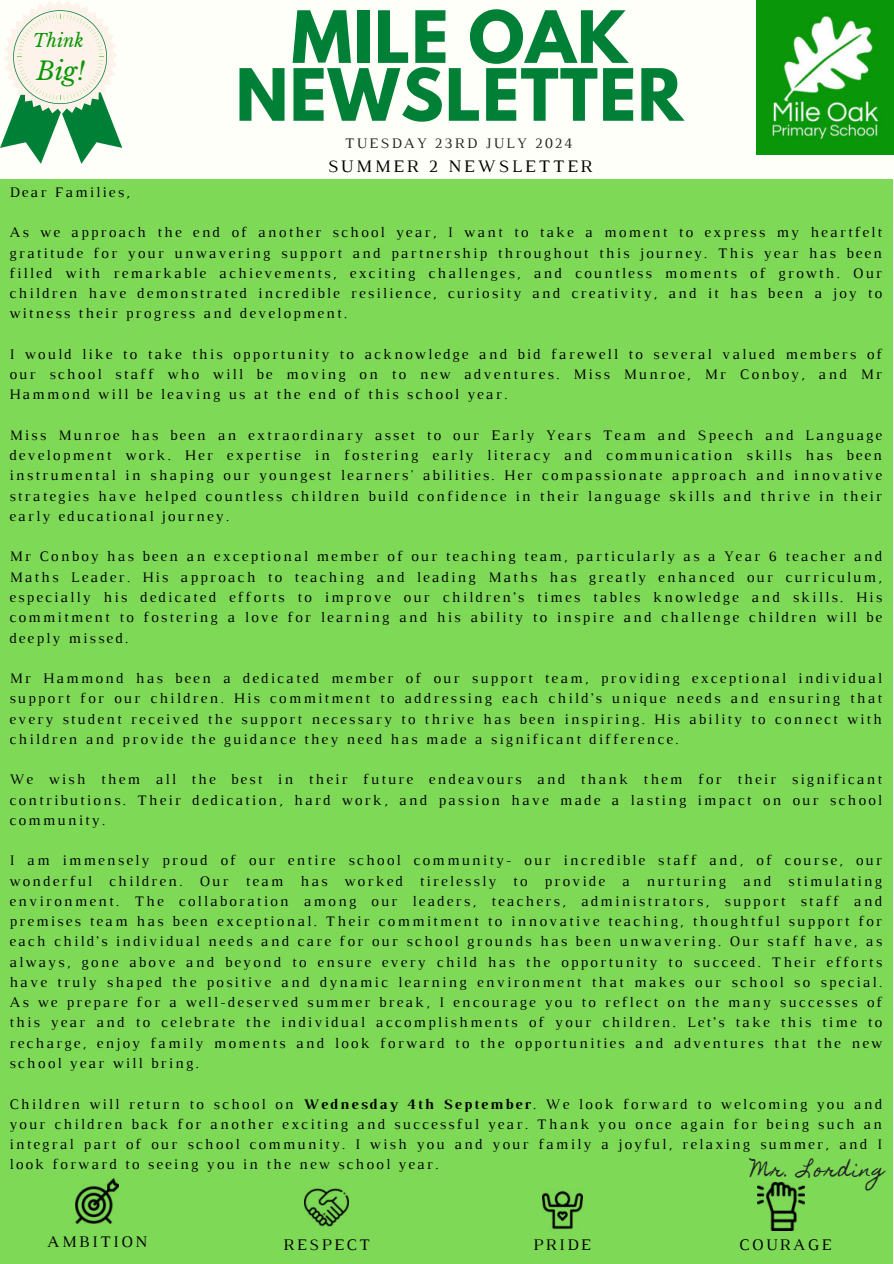
<style>
.page{position:relative;width:894px;height:1264px;background:#fff}
.page>*{position:absolute;margin:0;border:0;box-sizing:border-box;transform-origin:0 0}
.t1{font:700 63.75px/57.9px "League Spartan";letter-spacing:.02em;color:#008037;text-align:center}
.t2{font:italic 24.9px "Libre Baskerville";color:#0b9609}
.t3{font:18.45px "Homemade Apple";letter-spacing:.07em;color:#222}
.t4{font:18px "Luthier";letter-spacing:.14em;color:#000}
.t5{font:italic 18px "Libre Baskerville";color:#0b9609}
.t6{font:16.5px "Luthier";letter-spacing:.14em;color:#000}
.t7{font:14.85px/20.2px "Luthier";letter-spacing:.14em;color:#000;text-align:justify}
.t8{font:14.85px "Luthier";letter-spacing:.14em;color:#222}
.s1{font-weight:700}
</style>
<div class="page">
<div style="left:0;top:0;width:893px;height:1263px;background:#fffff9"></div>
<div style="left:0;top:179px;width:892px;height:1084px;background:#7ed957"></div>
<img style="left:756px;top:0;width:137px;height:154px">
<svg style="left:0;top:1px;width:122px;height:163px"></svg>
<img style="left:76px;top:1178px;width:42px;height:45px">
<img style="left:304px;top:1188px;width:44px;height:39px">
<img style="left:542px;top:1191px;width:40px;height:38px">
<img style="left:757px;top:1182px;width:47px;height:48px">
<p class="t5" style="left:33px;top:30px;width:52px">Think</p>
<h2 class="t2" style="left:36px;top:56px;width:50px">Big!</h2>
<h1 class="t1" style="left:235px;top:7px;width:449px">MILE OAK<br>NEWSLETTER</h1>
<p class="t8" style="left:345px;top:134px;width:229px">TUESDAY 23RD JULY 2024</p>
<p class="t4" style="left:327px;top:155px;width:266px">SUMMER 2 NEWSLETTER</p>
<p class="t7" style="left:9px;top:181px;width:122px">Dear Families,</p>
<p class="t7" style="left:9px;top:222px;width:874px">As we approach the end of another school year, I want to take a moment to express my heartfelt gratitude for your unwavering support and partnership throughout this journey. This year has been filled with remarkable achievements, exciting challenges, and countless moments of growth. Our children have demonstrated incredible resilience, curiosity and creativity, and it has been a joy to witness their progress and development.</p>
<p class="t7" style="left:9px;top:343px;width:874px">I would like to take this opportunity to acknowledge and bid farewell to several valued members of our school staff who will be moving on to new adventures. Miss Munroe, Mr Conboy, and Mr Hammond will be leaving us at the end of this school year.</p>
<p class="t7" style="left:9px;top:424px;width:874px">Miss Munroe has been an extraordinary asset to our Early Years Team and Speech and Language development work. Her expertise in fostering early literacy and communication skills has been instrumental in shaping our youngest learners' abilities. Her compassionate approach and innovative strategies have helped countless children build confidence in their language skills and thrive in their early educational journey.</p>
<p class="t7" style="left:9px;top:546px;width:874px">Mr Conboy has been an exceptional member of our teaching team, particularly as a Year 6 teacher and Maths Leader. His approach to teaching and leading Maths has greatly enhanced our curriculum, especially his dedicated efforts to improve our children’s times tables knowledge and skills. His commitment to fostering a love for learning and his ability to inspire and challenge children will be deeply missed.</p>
<p class="t7" style="left:9px;top:667px;width:874px">Mr Hammond has been a dedicated member of our support team, providing exceptional individual support for our children. His commitment to addressing each child’s unique needs and ensuring that every student received the support necessary to thrive has been inspiring. His ability to connect with children and provide the guidance they need has made a significant difference.</p>
<p class="t7" style="left:9px;top:769px;width:874px">We wish them all the best in their future endeavours and thank them for their significant contributions. Their dedication, hard work, and passion have made a lasting impact on our school community.</p>
<p class="t7" style="left:9px;top:850px;width:874px">I am immensely proud of our entire school community- our incredible staff and, of course, our wonderful children. Our team has worked tirelessly to provide a nurturing and stimulating environment. The collaboration among our leaders, teachers, administrators, support staff and premises team has been exceptional. Their commitment to innovative teaching, thoughtful support for each child’s individual needs and care for our school grounds has been unwavering. Our staff have, as always, gone above and beyond to ensure every child has the opportunity to succeed. Their efforts have truly shaped the positive and dynamic learning environment that makes our school so special.<br>As we prepare for a well-deserved summer break, I encourage you to reflect on the many successes of this year and to celebrate the individual accomplishments of your children. Let’s take this time to recharge, enjoy family moments and look forward to the opportunities and adventures that the new school year will bring.</p>
<p class="t7" style="left:9px;top:1093px;width:874px">Children will return to school on <span class="s1">Wednesday 4th September</span>. We look forward to welcoming you and your children back for another exciting and successful year. Thank you once again for being such an integral part of our school community. I wish you and your family a joyful, relaxing summer, and I look forward to seeing you in the new school year.</p>
<p class="t3" style="left:750px;top:1158px;width:136px">Mr. Lording</p>
<p class="t6" style="left:47px;top:1231px;width:101px">AMBITION</p>
<p class="t6" style="left:283px;top:1234px;width:88px">RESPECT</p>
<p class="t6" style="left:533px;top:1234px;width:59px">PRIDE</p>
<p class="t6" style="left:739px;top:1234px;width:94px">COURAGE</p>
</div>
